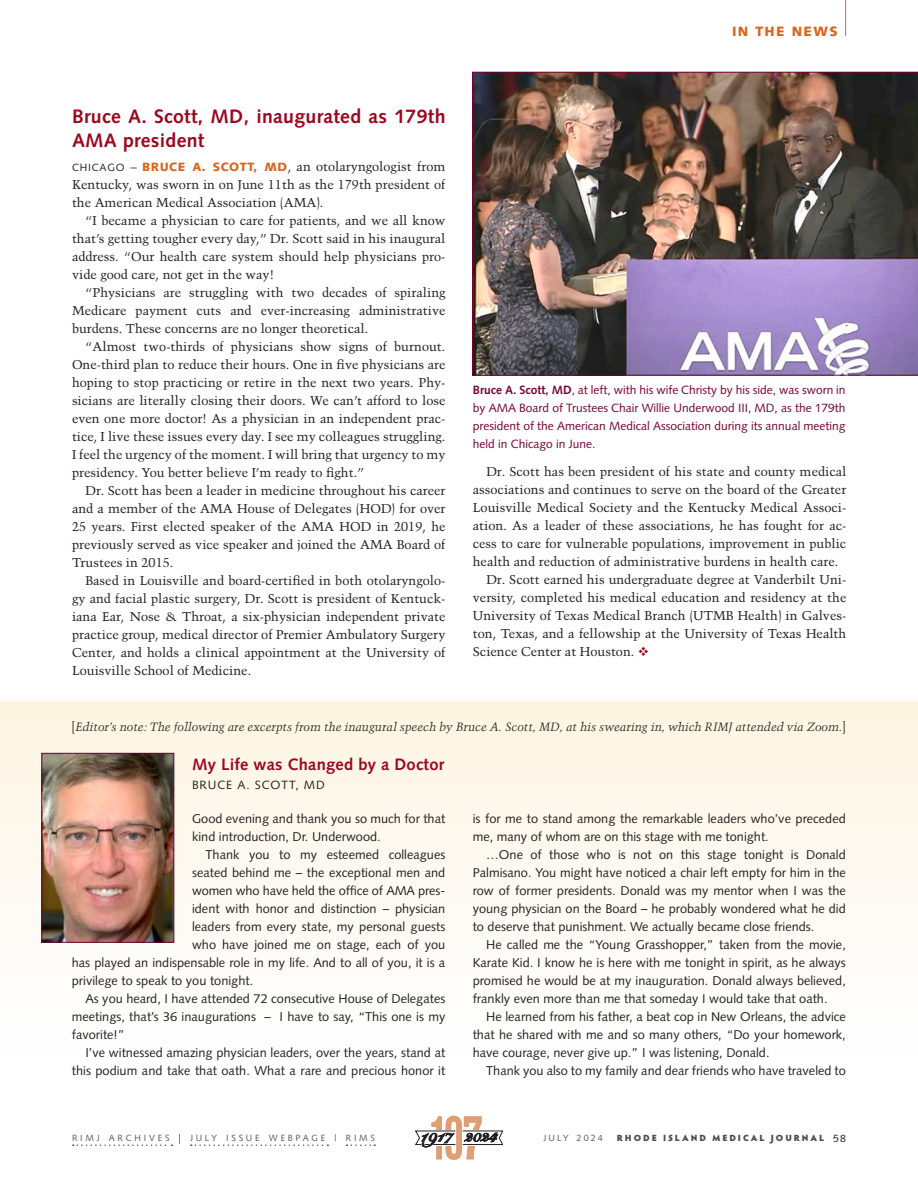
<style>
.page{position:relative;width:918px;height:1188px;background:#fff}
.page>*{position:absolute;margin:0;border:0;box-sizing:border-box;transform-origin:0 0}
.News_Headline_red{font:700 19.5px/24px "Syntax";letter-spacing:.015em;color:#9d061f}
.People_Headline-red{font:700 16.5px "Syntax";letter-spacing:.015em;color:#9d061f}
.t1{font:900 13.65px "Snell Roundhand";color:#231f20}
.dept_orange{font:900 13.5px "Syntax";letter-spacing:.1em;color:#dc641c}
.People_text__8_5_12{font:12.75px/18px "Trump Mediaeval";color:#231f20;text-align:justify}
.People_text__8_5_12-2{font:12.75px/18px "Syntax";color:#231f20;text-align:justify}
.People_text_1st_line{font:12.75px/18px "Trump Mediaeval";color:#231f20;text-align:justify}
.People_text_1st_line-2{font:12.75px/18px "Syntax";color:#231f20}
.People_caption{font:12px/18px "Syntax";color:#750130;text-align:justify}
.People_text_1st_line-3{font:italic 12px "Trump Mediaeval";color:#231f20}
.byline_author{font:12px "Syntax";letter-spacing:.075em;color:#231f20}
.t2{font:9px "Syntax";letter-spacing:.305em;color:#57585a}
.t3{font:900 9px "Hypatia Sans Pro";letter-spacing:.215em;color:#4b4c4d}
.t4{font:9px "Syntax";letter-spacing:.235em;color:#57585a}
.s1{font-family:"Syntax";font-size:10.5px}
.s2{font-family:"Syntax";font-weight:900;font-size:12px;color:#dc641c}
.s3{font-weight:700}
.s4{color:#9d061f}
.s5{font-style:normal;font-size:12.75px}
.s6{font-size:13.5px;color:#231f20}
.s7{font-family:"Syntax";font-weight:400;font-size:10.5px;color:#231f20}
</style>
<div class="page">
<svg style="left:415px;top:1116px;width:88px;height:44px"></svg>
<div style="left:0;top:701px;width:918px;height:375px;background:linear-gradient(to bottom,#fef4e2,#feffff)"></div>
<hr style="left:845px;top:0;width:1px;height:36px;background:#dc641c">
<img style="left:472px;top:72px;width:446px;height:303px">
<img style="left:44px;top:755px;width:128px;height:185px">
<div style="left:42px;top:753px;width:132px;height:189px;border:1px solid #750130"></div>
<svg style="left:73px;top:1144px;width:99px;height:2px"></svg>
<svg style="left:191px;top:1144px;width:137px;height:2px"></svg>
<svg style="left:347px;top:1144px;width:28px;height:2px"></svg>
<p class="dept_orange" style="left:732px;top:23px;width:107px">IN THE NEWS</p>
<p class="News_Headline_red" style="left:72px;top:104px;width:375px">Bruce A. Scott, MD, inaugurated as 179th<br>AMA president</p>
<p class="People_text_1st_line" style="left:72px;top:157px;width:375px"><span class="s1">CHICAGO</span> – <span class="s2">BRUCE A. SCOTT, MD</span>, an otolaryngologist from Kentucky, was sworn in on June 11th as the 179th president of the American Medical Association (AMA).</p>
<p class="People_text__8_5_12" style="left:72px;top:211px;width:375px;text-indent:14px">“I became a physician to care for patients, and we all know that’s getting tougher every day,” Dr. Scott said in his inaugural address. “Our health care system should help physicians pro&shy;vide good care, not get in the way!</p>
<p class="People_text__8_5_12" style="left:72px;top:283px;width:375px;text-indent:14px">“Physicians are struggling with two decades of spiraling Medicare payment cuts and ever-increasing administrative burdens. These concerns are no longer theoretical.</p>
<p class="People_text__8_5_12" style="left:72px;top:337px;width:375px;text-indent:14px">“Almost two-thirds of physicians show signs of burnout.<br>One-third plan to reduce their hours. One in five physicians are hoping to stop practicing or retire in the next two years. Phy&shy;sicians are literally closing their doors. We can’t afford to lose even one more doctor! As a physician in an independent prac&shy;tice, I live these issues every day. I see my colleagues struggling.<br>I feel the urgency of the moment. I will bring that urgency to my presidency. You better believe I’m ready to fight.”</p>
<p class="People_text__8_5_12" style="left:72px;top:481px;width:375px;text-indent:14px">Dr. Scott has been a leader in medicine throughout his career and a member of the AMA House of Delegates (HOD) for over 25 years. First elected speaker of the AMA HOD in 2019, he previously served as vice speaker and joined the AMA Board of Trustees in 2015.</p>
<p class="People_text__8_5_12" style="left:72px;top:571px;width:375px;text-indent:14px">Based in Louisville and board-certified in both otolaryngolo&shy;gy and facial plastic surgery, Dr. Scott is president of Kentuck&shy;iana Ear, Nose &amp; Throat, a six-physician independent private practice group, medical director of Premier Ambulatory Surgery Center, and holds a clinical appointment at the University of Louisville School of Medicine.</p>
<p class="People_caption" style="left:473px;top:381px;width:374px"><span class="s3">Bruce A. Scott, MD</span>, at left, with his wife Christy by his side, was sworn in by AMA Board of Trustees Chair Willie Underwood III, MD, as the 179th president of the American Medical Association during its annual meeting held in Chicago in June.</p>
<p class="People_text__8_5_12" style="left:473px;top:463px;width:375px;text-indent:14px">Dr. Scott has been president of his state and county medical associations and continues to serve on the board of the Greater Louisville Medical Society and the Kentucky Medical Associ&shy;ation. As a leader of these associations, he has fought for ac&shy;cess to care for vulnerable populations, improvement in public health and reduction of administrative burdens in health care.</p>
<p class="People_text__8_5_12" style="left:473px;top:571px;width:375px;text-indent:14px">Dr. Scott earned his undergraduate degree at Vanderbilt Uni&shy;versity, completed his medical education and residency at the University of Texas Medical Branch (UTMB Health) in Galves&shy;ton, Texas, and a fellowship at the University of Texas Health Science Center at Houston. <span class="s4">❖</span></p>
<p class="People_text_1st_line-3" style="left:72px;top:719px;width:775px"><span class="s5">[</span>Editor’s note: The following are excerpts from the inaugural speech by Bruce A. Scott, MD, at his swearing in, which RIMJ attended via Zoom.<span class="s5">]</span></p>
<p class="People_Headline-red" style="left:192px;top:755px;width:254px">My Life was Changed by a Doctor</p>
<p class="byline_author" style="left:192px;top:778px;width:134px">BRUCE A. SCOTT, MD</p>
<p class="People_text_1st_line-2" style="left:192px;top:809px;width:255px">Good evening and thank you so much for that kind introduction, Dr. Underwood.</p>
<p class="People_text__8_5_12-2" style="left:206px;top:845px;width:241px">Thank you to my esteemed colleagues</p>
<p class="People_text__8_5_12-2" style="left:192px;top:863px;width:255px">seated behind me – the exceptional men and</p>
<p class="People_text__8_5_12-2" style="left:192px;top:881px;width:255px">women who have held the office of AMA pres-</p>
<p class="People_text__8_5_12-2" style="left:192px;top:899px;width:255px">ident with honor and distinction – physician</p>
<p class="People_text__8_5_12-2" style="left:192px;top:917px;width:255px">leaders from every state, my personal guests</p>
<p class="People_text__8_5_12-2" style="left:192px;top:935px;width:255px">who have joined me on stage, each of you</p>
<p class="People_text__8_5_12-2" style="left:72px;top:953px;width:375px">has played an indispensable role in my life. And to all of you, it is a</p>
<p class="People_text__8_5_12-2" style="left:72px;top:971px;width:183px">privilege to speak to you tonight.</p>
<p class="People_text__8_5_12-2" style="left:72px;top:989px;width:375px;text-indent:14px">As you heard, I have attended 72 consecutive House of Delegates meetings, that’s 36 inaugurations – I have to say, “This one is my favorite!”</p>
<p class="People_text__8_5_12-2" style="left:72px;top:1043px;width:375px;text-align:right">I’ve witnessed amazing physician leaders, over the years, stand at this podium and take that oath. What a rare and precious honor it</p>
<p class="People_text__8_5_12-2" style="left:473px;top:809px;width:375px">is for me to stand among the remarkable leaders who’ve preceded me, many of whom are on this stage with me tonight.</p>
<p class="People_text__8_5_12-2" style="left:473px;top:845px;width:375px;text-indent:14px">…One of those who is not on this stage tonight is Donald Palmisano. You might have noticed a chair left empty for him in the row of former presidents. Donald was my mentor when I was the young physician on the Board – he probably wondered what he did to deserve that punishment. We actually became close friends.</p>
<p class="People_text__8_5_12-2" style="left:473px;top:935px;width:375px;text-indent:14px">He called me the “Young Grasshopper,” taken from the movie, Karate Kid. I know he is here with me tonight in spirit, as he always promised he would be at my inauguration. Donald always believed, frankly even more than me that someday I would take that oath.</p>
<p class="People_text__8_5_12-2" style="left:473px;top:1007px;width:375px;text-indent:14px">He learned from his father, a beat cop in New Orleans, the advice that he shared with me and so many others, “Do your homework, have courage, never give up.” I was listening, Donald.</p>
<p class="People_text__8_5_12-2" style="left:486px;top:1061px;width:361px">Thank you also to my family and dear friends who have traveled to</p>
<p class="t1" style="left:489px;top:1129px;width:9px">4</p>
<p class="t2" style="left:72px;top:1132px;width:305px">RIMJ ARCHIVES <span class="s6">|</span> JULY ISSUE WEBPAGE | RIMS</p>
<p class="t4" style="left:544px;top:1132px;width:61px">JULY 2024</p>
<p class="t3" style="left:617px;top:1131px;width:231px">RHODE ISLAND MEDICAL JOURNAL <span class="s7">58</span></p>
</div>
